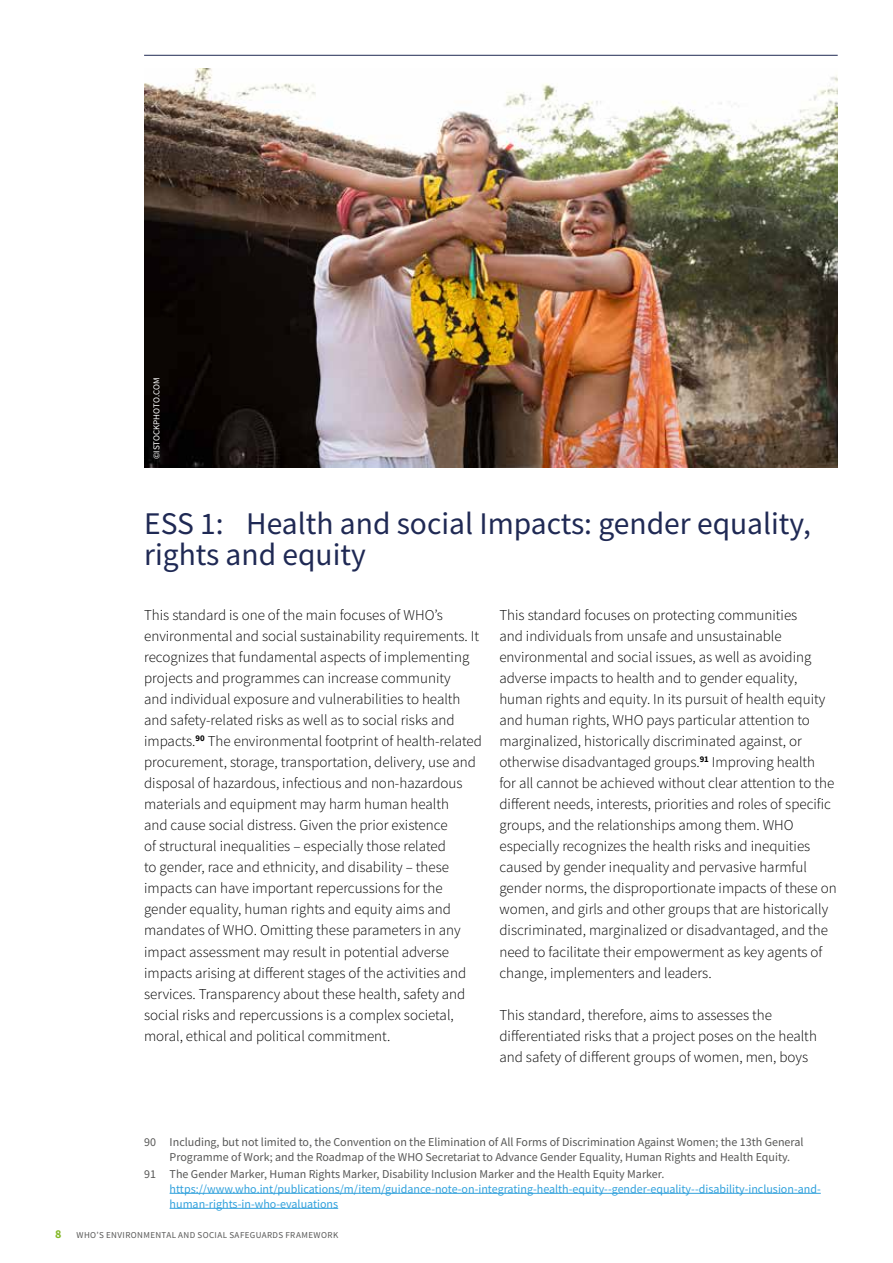
<style>
.page{position:relative;width:893px;height:1263px;background:#fff}
.page>*{position:absolute;margin:0;border:0;box-sizing:border-box;transform-origin:0 0}
.t1{font:31.5px/31.5px "Source Sans Pro";color:#1f2954}
.t2{font:300 15px/21px "Source Sans Pro";color:#000}
.t3{font:12px/15px "Source Sans Pro";color:#575756}
.t4{font:12px/15px "Source Sans Pro";color:#31a1dc}
.t5{font:9px "Source Sans Pro";letter-spacing:.045em;color:#575756}
.t6{font:9px "Source Sans Pro";color:#fff}
.s1{font-weight:700;font-size:12px;color:#84b827}
</style>
<div class="page">
<hr style="left:144px;top:55px;width:694px;height:1px;background:#1f2954">
<hr style="left:170px;top:1193px;width:651px;height:1px;background:#31a1dc">
<hr style="left:170px;top:1208px;width:168px;height:1px;background:#31a1dc">
<img style="left:144px;top:68px;width:694px;height:400px">
<p class="t6" style="left:151px;top:459px;width:83px;rotate:-90deg">©ISTOCKPHOTO.COM</p>
<h1 class="t1" style="left:144px;top:507px;width:668px">ESS 1: Health and social Impacts: gender equality, rights and equity</h1>
<p class="t2" style="left:144px;top:605px;width:339px">This standard is one of the main focuses of WHO’s environmental and social sustainability requirements. It recognizes that fundamental aspects of implementing projects and programmes can increase community<br>and individual exposure and vulnerabilities to health and safety-related risks as well as to social risks and impacts.<sup>90</sup> The environmental footprint of health-related procurement, storage, transportation, delivery, use and disposal of hazardous, infectious and non-hazardous materials and equipment may harm human health<br>and cause social distress. Given the prior existence<br>of structural inequalities – especially those related<br>to gender, race and ethnicity, and disability – these impacts can have important repercussions for the gender equality, human rights and equity aims and mandates of WHO. Omitting these parameters in any impact assessment may result in potential adverse impacts arising at different stages of the activities and services. Transparency about these health, safety and social risks and repercussions is a complex societal, moral, ethical and political commitment.</p>
<p class="t2" style="left:499px;top:605px;width:339px">This standard focuses on protecting communities<br>and individuals from unsafe and unsustainable environmental and social issues, as well as avoiding adverse impacts to health and to gender equality, human rights and equity. In its pursuit of health equity and human rights, WHO pays particular attention to marginalized, historically discriminated against, or otherwise disadvantaged groups.<sup>91</sup> Improving health<br>for all cannot be achieved without clear attention to the different needs, interests, priorities and roles of specific groups, and the relationships among them. WHO especially recognizes the health risks and inequities caused by gender inequality and pervasive harmful gender norms, the disproportionate impacts of these on women, and girls and other groups that are historically discriminated, marginalized or disadvantaged, and the need to facilitate their empowerment as key agents of change, implementers and leaders.</p>
<p class="t2" style="left:499px;top:1004px;width:319px">This standard, therefore, aims to assesses the differentiated risks that a project poses on the health and safety of different groups of women, men, boys</p>
<p class="t3" style="left:170px;top:1134px;width:635px;text-indent:-26px">90 Including, but not limited to, the Convention on the Elimination of All Forms of Discrimination Against Women; the 13th General<br>Programme of Work; and the Roadmap of the WHO Secretariat to Advance Gender Equality, Human Rights and Health Equity.</p>
<p class="t3" style="left:144px;top:1166px;width:522px">91 The Gender Marker, Human Rights Marker, Disability Inclusion Marker and the Health Equity Marker.</p>
<p class="t4" style="left:170px;top:1181px;width:653px">https://www.who.int/publications/m/item/guidance-note-on-integrating-health-equity--gender-equality--disability-inclusion-and&shy;human-rights-in-who-evaluations</p>
<p class="t5" style="left:55px;top:1229px;width:284px"><span class="s1">8</span> WHO’S ENVIRONMENTAL AND SOCIAL SAFEGUARDS FRAMEWORK</p>
</div>
